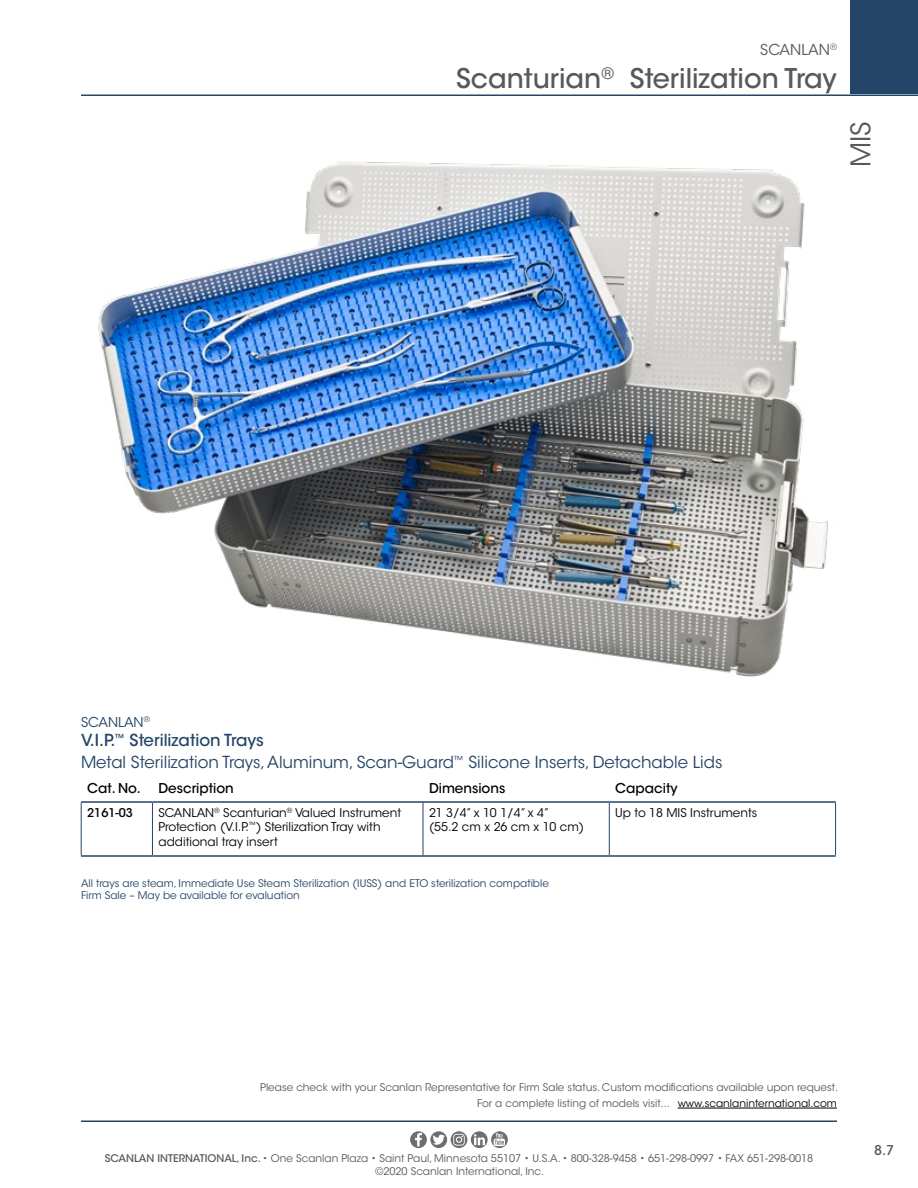
<style>
.page{position:relative;width:918px;height:1188px;background:#fff}
.page>*{position:absolute;margin:0;border:0;box-sizing:border-box;transform-origin:0 0}
.t1{font:500 27px "ITC Avant Garde Std";color:#58595b}
.t2{font:27px "ITC Avant Garde Std";color:#58595b}
.t3{font:16.5px/21.9px "ITC Avant Garde Std";color:#244567}
.t4{font:15px "ITC Avant Garde Std";color:#58595b}
.t5{font:500 13.5px "ITC Avant Garde Std";color:#000}
.t6{font:13.5px "ITC Avant Garde Std";color:#244567}
.t7{font:500 13.5px "ITC Avant Garde Std";color:#58595b}
.t8{font:12px/14.4px "ITC Avant Garde Std";color:#000}
.t9{font:500 12px "ITC Avant Garde Std";color:#000}
.t10{font:10.5px/12.6px "ITC Avant Garde Std";color:#58595b;text-align:center}
.t11{font:10.5px/12.6px "ITC Avant Garde Std";color:#244567}
.s1{font-weight:500}
.s2{color:#000}
</style>
<div class="page">
<hr style="left:81px;top:94px;width:837px;height:2px;background:#244567">
<hr style="left:81px;top:1120px;width:756px;height:2px;background:#244567">
<svg style="left:451px;top:1131px;width:16px;height:17px"></svg>
<svg style="left:453px;top:1134px;width:12px;height:12px"></svg>
<svg style="left:471px;top:1131px;width:17px;height:17px"></svg>
<svg style="left:474px;top:1134px;width:11px;height:11px"></svg>
<svg style="left:491px;top:1131px;width:17px;height:17px"></svg>
<svg style="left:494px;top:1133px;width:11px;height:13px"></svg>
<svg style="left:430px;top:1131px;width:17px;height:17px"></svg>
<svg style="left:432px;top:1134px;width:13px;height:12px"></svg>
<svg style="left:410px;top:1131px;width:17px;height:17px"></svg>
<svg style="left:415px;top:1133px;width:7px;height:13px"></svg>
<div style="left:850px;top:0;width:68px;height:94px;background:#244567"></div>
<hr style="left:678px;top:1108px;width:159px;height:1px;background:#000">
<img style="left:98px;top:161px;width:730px;height:516px">
<hr style="left:81px;top:801px;width:71px;height:2px;background:#244567">
<hr style="left:152px;top:801px;width:271px;height:2px;background:#244567">
<hr style="left:423px;top:801px;width:186px;height:2px;background:#244567">
<hr style="left:609px;top:801px;width:227px;height:2px;background:#244567">
<hr style="left:81px;top:855px;width:71px;height:2px;background:#244567">
<hr style="left:152px;top:855px;width:271px;height:2px;background:#244567">
<hr style="left:423px;top:855px;width:186px;height:2px;background:#244567">
<hr style="left:609px;top:855px;width:227px;height:2px;background:#244567">
<hr style="left:81px;top:803px;width:1px;height:52px;background:#244567">
<hr style="left:152px;top:803px;width:1px;height:52px;background:#244567">
<hr style="left:423px;top:803px;width:1px;height:52px;background:#244567">
<hr style="left:609px;top:803px;width:1px;height:52px;background:#244567">
<hr style="left:835px;top:803px;width:1px;height:52px;background:#244567">
<h3 class="t4" style="left:760px;top:41px;width:78px">SCANLAN<sup>®</sup></h3>
<h1 class="t1" style="left:456px;top:61px;width:382px">Scanturian<sup>®</sup> Sterilization Tray</h1>
<h1 class="t2" style="left:844px;top:167px;width:47px;rotate:-90deg">MIS</h1>
<p class="t6" style="left:81px;top:714px;width:71px">SCANLAN<sup>®</sup></p>
<h2 class="t3" style="left:81px;top:730px;width:643px"><span class="s1">V.I.P.</span><sup>™</sup> <span class="s1">Sterilization Trays<br></span>Metal Sterilization Trays, Aluminum, Scan-Guard<sup>™</sup> Silicone Inserts, Detachable Lids</h2>
<p class="t5" style="left:87px;top:780px;width:55px">Cat. No.</p>
<p class="t5" style="left:158px;top:780px;width:77px">Description</p>
<p class="t5" style="left:429px;top:780px;width:78px">Dimensions</p>
<p class="t5" style="left:615px;top:780px;width:64px">Capacity</p>
<p class="t9" style="left:87px;top:805px;width:47px">2161-03</p>
<p class="t8" style="left:158px;top:805px;width:244px">SCANLAN<sup>®</sup> Scanturian<sup>®</sup> Valued Instrument<br>Protection (V.I.P.<sup>™</sup>) Sterilization Tray with additional tray insert</p>
<p class="t8" style="left:429px;top:805px;width:157px">21 3/4” x 10 1/4” x 4”<br>(55.2 cm x 26 cm x 10 cm)</p>
<p class="t8" style="left:615px;top:805px;width:143px">Up to 18 MIS Instruments</p>
<p class="t11" style="left:81px;top:877px;width:469px">All trays are steam, Immediate Use Steam Sterilization (IUSS) and ETO sterilization compatible<br>Firm Sale – May be available for evaluation</p>
<p class="t10" style="left:260px;top:1079px;width:580px;line-height:15.9px;text-align:right">Please check with your Scanlan Representative for Firm Sale status. Custom modifications available upon request.<br>For a complete listing of models visit... <span class="s2">www.scanlaninternational.com</span></p>
<p class="t10" style="left:105px;top:1152px;width:710px"><span class="s1">SCANLAN INTERNATIONAL, Inc.</span> • One Scanlan Plaza • Saint Paul, Minnesota 55107 • U.S.A. • 800-328-9458 • 651-298-0997 • FAX 651-298-0018 ©2020 Scanlan International, Inc.</p>
<p class="t7" style="left:874px;top:1141px;width:21px">8.7</p>
</div>
